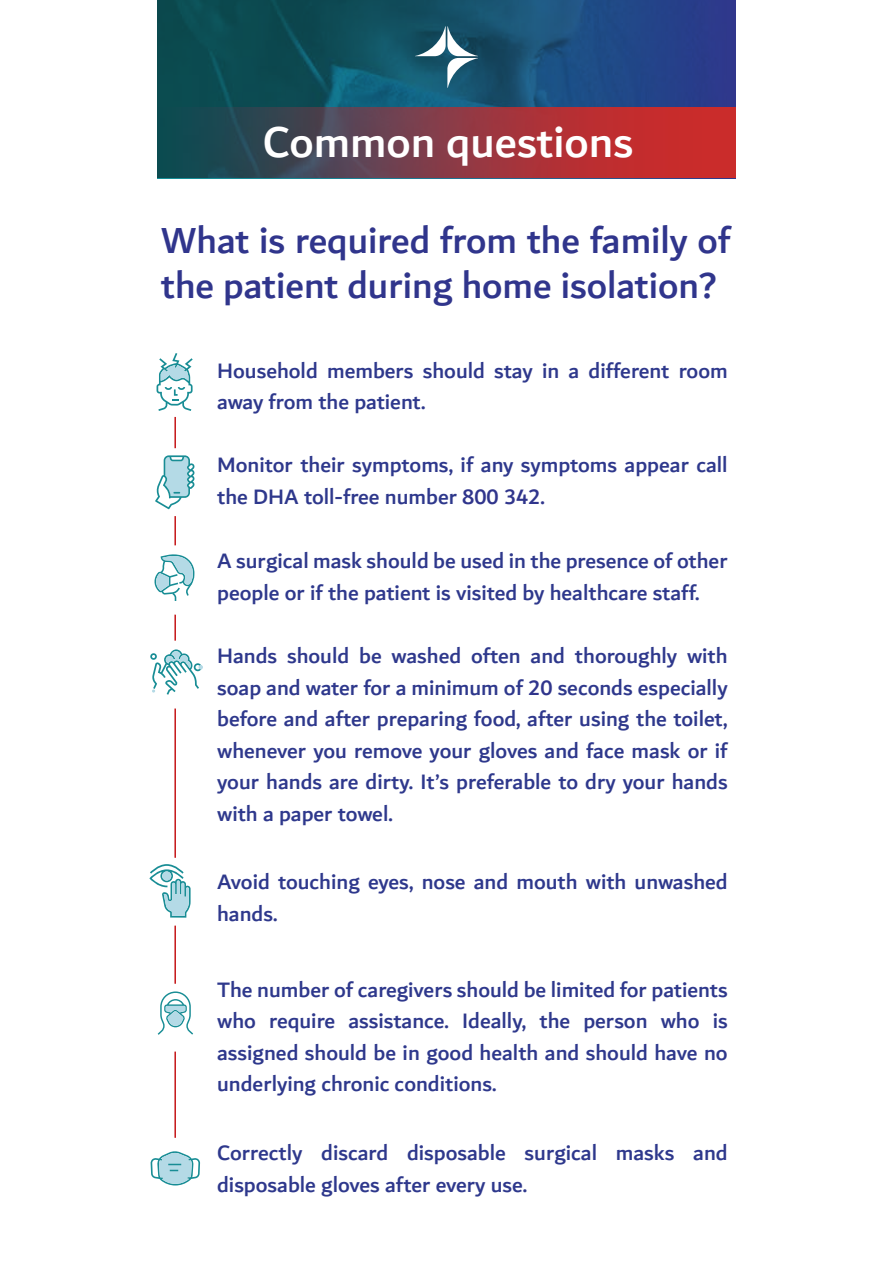
<style>
.page{position:relative;width:893px;height:1263px;background:#fff}
.page>*{position:absolute;margin:0;border:0;box-sizing:border-box;transform-origin:0 0}
.t1{font:500 46.5px "Dubai";color:#fff}
.t2{font:500 39px/45px "Dubai";color:#30358c}
.t3{font:500 22.5px/31.5px "Dubai";color:#2e388c}
.s1{color:#30358c}
</style>
<div class="page">
<svg style="left:158px;top:0;width:577px;height:107px;background:#164c6e"></svg>
<svg style="left:415px;top:26px;width:63px;height:62px"></svg>
<hr style="left:174px;top:385px;width:2px;height:770px;background:#c51618">
<div style="left:140px;top:858px;width:68px;height:68px;background:#fff;border-radius:50%"></div>
<div style="left:141px;top:349px;width:68px;height:68px;background:#fff;border-radius:50%"></div>
<div style="left:141px;top:545px;width:68px;height:68px;background:#fff;border-radius:50%"></div>
<div style="left:141px;top:448px;width:68px;height:68px;background:#fff;border-radius:50%"></div>
<svg style="left:155px;top:455px;width:40px;height:54px"></svg>
<div style="left:142px;top:641px;width:67px;height:67px;background:#fff;border-radius:50%"></div>
<div style="left:172px;top:608px;width:6px;height:7px;background:#fff;border-radius:50%"></div>
<svg style="left:158px;top:107px;width:577px;height:71px;background:#7c3a43"></svg>
<svg style="left:149px;top:864px;width:42px;height:54px"></svg>
<div style="left:162px;top:871px;width:9px;height:9px;background:#b4dae6;border-radius:50%"></div>
<svg style="left:150px;top:649px;width:53px;height:46px"></svg>
<svg style="left:154px;top:554px;width:41px;height:47px"></svg>
<div style="left:140px;top:984px;width:68px;height:68px;background:#fff;border-radius:50%"></div>
<svg style="left:158px;top:991px;width:35px;height:44px"></svg>
<svg style="left:157px;top:353px;width:36px;height:58px"></svg>
<div style="left:140px;top:1138px;width:68px;height:68px;background:#fff;border-radius:50%"></div>
<svg style="left:151px;top:1151px;width:49px;height:34px"></svg>
<h1 class="t1" style="left:263px;top:114px;width:372px">Common questions</h1>
<h2 class="t2" style="left:161px;top:217px;width:571px">What is required from the family of the patient during home isolation?</h2>
<p class="t3" style="left:217px;top:354px;width:512px">Household members should stay in a different room away from the patient.</p>
<p class="t3" style="left:217px;top:449px;width:512px">Monitor their symptoms, if any symptoms appear call the DHA toll-free number <span class="s1">800 342.</span></p>
<p class="t3" style="left:217px;top:545px;width:512px">A surgical mask should be used in the presence of other people or if the patient is visited by healthcare staff.</p>
<p class="t3" style="left:217px;top:640px;width:512px;text-align:justify">Hands should be washed often and thoroughly with soap and water for a minimum of <span class="s1">20</span> seconds especially before and after preparing food, after using the toilet, whenever you remove your gloves and face mask or if your hands are dirty. It’s preferable to dry your hands with a paper towel.</p>
<p class="t3" style="left:217px;top:866px;width:512px">Avoid touching eyes, nose and mouth with unwashed hands.</p>
<p class="t3" style="left:217px;top:973px;width:512px;text-align:justify">The number of caregivers should be limited for patients who require assistance. Ideally, the person who is assigned should be in good health and should have no underlying chronic conditions.</p>
<p class="t3" style="left:217px;top:1137px;width:512px">Correctly discard disposable surgical masks and disposable gloves after every use.</p>
</div>
